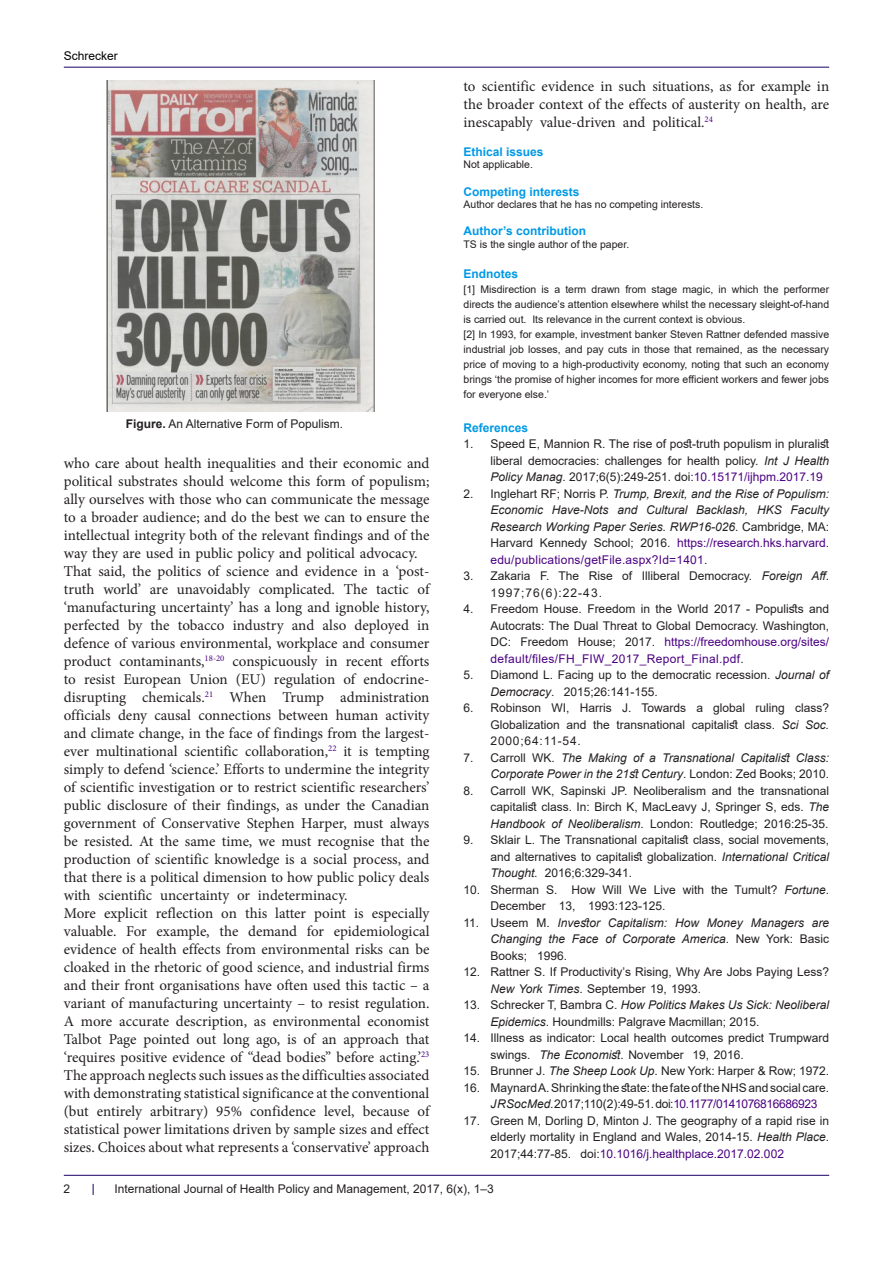
<style>
.page{position:relative;width:893px;height:1263px;background:#fff}
.page>*{position:absolute;margin:0;border:0;box-sizing:border-box;transform-origin:0 0}
.t1{font:15px/18px "Minion Pro";color:#231f20;text-align:justify}
.t2{font:12px/16.5px "Arial";color:#231f20}
.t3{font:italic 12px/16.5px "Arial";color:#231f20;text-align:justify}
.t4{font:700 12px "Arial";color:#0099e5}
.t5{font:12px "Arial";color:#000001}
.t6{font:10.5px/15px "Arial";color:#231f20;text-align:justify}
.s1{font-weight:700}
.s2{font-style:italic}
.s3{color:#4b0082}
.s4{font-style:normal}
.s5{font-style:normal;color:#4b0082}
</style>
<div class="page">
<hr style="left:64px;top:1175px;width:765px;height:1px;background:#190066">
<hr style="left:64px;top:67px;width:765px;height:1px;background:#190066">
<img style="left:107px;top:80px;width:267px;height:331px">
<p class="t5" style="left:64px;top:48px;width:56px">Schrecker</p>
<p class="t2" style="left:126px;top:416px;width:219px"><span class="s1">Figure.</span> An Alternative Form of Populism.</p>
<p class="t1" style="left:64px;top:454px;width:367px">who care about health inequalities and their economic and political substrates should welcome this form of populism; ally ourselves with those who can communicate the message to a broader audience; and do the best we can to ensure the intellectual integrity both of the relevant findings and of the way they are used in public policy and political advocacy.</p>
<p class="t1" style="left:64px;top:562px;width:367px">That said, the politics of science and evidence in a ‘post&shy;truth world’ are unavoidably complicated. The tactic of ‘manufacturing uncertainty’ has a long and ignoble history, perfected by the tobacco industry and also deployed in defence of various environmental, workplace and consumer product contaminants,<sup>18</sup><sup>-</sup><sup>20</sup> conspicuously in recent efforts to resist European Union (EU) regulation of endocrine&shy;disrupting chemicals.<sup>21</sup> When Trump administration officials deny causal connections between human activity and climate change, in the face of findings from the largest&shy;ever multinational scientific collaboration,<sup>22</sup> it is tempting simply to defend ‘science.’ Efforts to undermine the integrity of scientific investigation or to restrict scientific researchers’ public disclosure of their findings, as under the Canadian government of Conservative Stephen Harper, must always be resisted. At the same time, we must recognise that the production of scientific knowledge is a social process, and that there is a political dimension to how public policy deals with scientific uncertainty or indeterminacy.</p>
<p class="t1" style="left:64px;top:904px;width:367px">More explicit reflection on this latter point is especially valuable. For example, the demand for epidemiological evidence of health effects from environmental risks can be cloaked in the rhetoric of good science, and industrial firms and their front organisations have often used this tactic – a variant of manufacturing uncertainty – to resist regulation.<br>A more accurate description, as environmental economist Talbot Page pointed out long ago, is of an approach that ‘requires positive evidence of “dead bodies” before acting.’<sup>23<br></sup>The approach neglects such issues as the difficulties associated with demonstrating statistical significance at the conventional (but entirely arbitrary) 95% confidence level, because of statistical power limitations driven by sample sizes and effect sizes. Choices about what represents a ‘conservative’ approach</p>
<p class="t1" style="left:463px;top:77px;width:367px">to scientific evidence in such situations, as for example in the broader context of the effects of austerity on health, are inescapably value-driven and political.<sup>24</sup></p>
<p class="t4" style="left:463px;top:143px;width:82px">Ethical issues</p>
<p class="t6" style="left:463px;top:157px;width:71px">Not applicable.</p>
<p class="t4" style="left:463px;top:183px;width:118px">Competing interests</p>
<p class="t6" style="left:463px;top:197px;width:241px">Author declares that he has no competing interests.</p>
<p class="t4" style="left:463px;top:223px;width:124px">Author’s contribution</p>
<p class="t6" style="left:463px;top:237px;width:167px">TS is the single author of the paper.</p>
<p class="t4" style="left:463px;top:265px;width:56px">Endnotes</p>
<p class="t6" style="left:463px;top:282px;width:367px">[1] Misdirection is a term drawn from stage magic, in which the performer directs the audience’s attention elsewhere whilst the necessary sleight-of-hand is carried out. Its relevance in the current context is obvious.</p>
<p class="t6" style="left:463px;top:327px;width:367px">[2] In 1993, for example, investment banker Steven Rattner defended massive industrial job losses, and pay cuts in those that remained, as the necessary price of moving to a high-productivity economy, noting that such an economy brings ‘the promise of higher incomes for more efficient workers and fewer jobs for everyone else.’</p>
<p class="t4" style="left:463px;top:419px;width:66px">References</p>
<p class="t2" style="left:490px;top:436px;width:340px;text-align:justify;text-indent:-27px">1. Speed E, Mannion R. The rise of post-truth populism in pluralist liberal democracies: challenges for health policy. <span class="s2">Int J Health Policy Manag</span>. 2017;6(5):249-251. doi:<span class="s3">10.15171/ijhpm.2017.19</span></p>
<p class="t3" style="left:490px;top:485px;width:340px;text-indent:-27px"><span class="s4">2. Inglehart RF; Norris P.</span> Trump, Brexit, and the Rise of Populism:<br>Economic Have-Nots and Cultural Backlash, HKS Faculty Research Working Paper Series. RWP16-026<span class="s4">. Cambridge, MA:<br>Harvard Kennedy School; 2016.</span> <span class="s5">https://research.hks.harvard. edu/publications/getFile.aspx?Id=1401</span><span class="s4">.</span></p>
<p class="t2" style="left:490px;top:568px;width:340px;text-indent:-27px">3. Zakaria F. The Rise of Illiberal Democracy. <span class="s2">Foreign Aff</span>.<br>1997;76(6):22-43.</p>
<p class="t2" style="left:490px;top:601px;width:340px;text-align:justify;text-indent:-27px">4. Freedom House. Freedom in the World 2017 - Populists and Autocrats: The Dual Threat to Global Democracy. Washington, DC: Freedom House; 2017. <span class="s3">https://freedomhouse.org/sites/ default/files/FH_FIW_2017_Report_Final.pdf</span>.</p>
<p class="t2" style="left:490px;top:667px;width:340px;text-indent:-27px">5. Diamond L. Facing up to the democratic recession. <span class="s2">Journal of<br>Democracy</span>. 2015;26:141-155.</p>
<p class="t2" style="left:490px;top:700px;width:340px;text-align:justify;text-indent:-27px">6. Robinson WI, Harris J. Towards a global ruling class?<br>Globalization and the transnational capitalist class. <span class="s2">Sci Soc.<br></span>2000;64:11-54.</p>
<p class="t3" style="left:463px;top:749px;width:367px;text-align:right"><span class="s4">7. Carroll WK.</span> The Making of a Transnational Capitalist Class:<br>Corporate Power in the 21st Century<span class="s4">. London: Zed Books; 2010.</span></p>
<p class="t2" style="left:490px;top:782px;width:340px;text-align:justify;text-indent:-27px">8. Carroll WK, Sapinski JP. Neoliberalism and the transnational capitalist class. In: Birch K, MacLeavy J, Springer S, eds. <span class="s2">The Handbook of Neoliberalism</span>. London: Routledge; 2016:25-35.</p>
<p class="t2" style="left:490px;top:832px;width:340px;text-align:justify;text-indent:-27px">9. Sklair L. The Transnational capitalist class, social movements, and alternatives to capitalist globalization. <span class="s2">International Critical Thought.</span> 2016;6:329-341.</p>
<p class="t2" style="left:490px;top:881px;width:340px;text-indent:-27px">10. Sherman S. How Will We Live with the Tumult? <span class="s2">Fortune</span>.<br>December 13, 1993:123-125.</p>
<p class="t3" style="left:490px;top:914px;width:340px;text-indent:-27px"><span class="s4">11. Useem M.</span> Investor Capitalism: How Money Managers are Changing the Face of Corporate America<span class="s4">. New York: Basic Books; 1996.</span></p>
<p class="t2" style="left:490px;top:964px;width:340px;text-indent:-27px">12. Rattner S. If Productivity’s Rising, Why Are Jobs Paying Less?<br><span class="s2">New York Times</span>. September 19, 1993.</p>
<p class="t2" style="left:490px;top:997px;width:340px;text-indent:-27px">13. Schrecker T, Bambra C. <span class="s2">How Politics Makes Us Sick: Neoliberal<br>Epidemics</span>. Houndmills: Palgrave Macmillan; 2015.</p>
<p class="t2" style="left:490px;top:1030px;width:340px;text-indent:-27px">14. Illness as indicator: Local health outcomes predict Trumpward swings. <span class="s2">The Economist</span>. November 19, 2016.</p>
<p class="t2" style="left:463px;top:1063px;width:367px">15. Brunner J. <span class="s2">The Sheep Look Up</span>. New York: Harper &amp; Row; 1972.</p>
<p class="t2" style="left:490px;top:1079px;width:340px;text-indent:-27px">16. Maynard A. Shrinking the state: the fate of the NHS and social care.<br><span class="s2">J R Soc Med.</span> 2017;110(2):49-51. doi:<span class="s3">10.1177/0141076816686923</span></p>
<p class="t2" style="left:490px;top:1112px;width:340px;text-align:justify;text-indent:-27px">17. Green M, Dorling D, Minton J. The geography of a rapid rise in elderly mortality in England and Wales, 2014-15. <span class="s2">Health Place</span>.<br>2017;44:77-85. doi:<span class="s3">10.1016/j.healthplace.2017.02.002</span></p>
<p class="t2" style="left:64px;top:1180px;width:8px">2</p>
<p class="t2" style="left:114px;top:1180px;width:381px">International Journal of Health Policy and Management, 2017, 6(x), 1–3</p>
</div>
